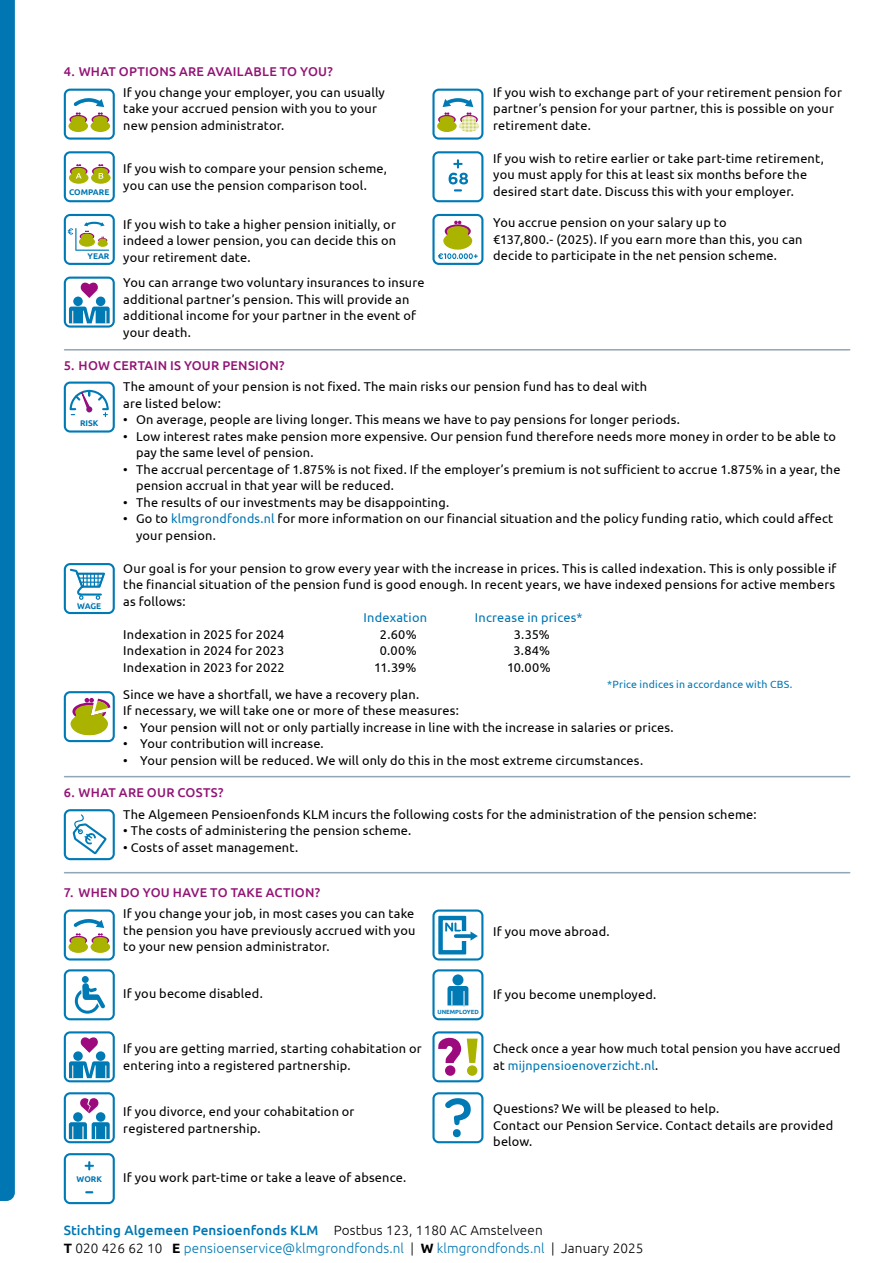
<style>
.page{position:relative;width:893px;height:1263px;background:#fff}
.page>*{position:absolute;margin:0;border:0;box-sizing:border-box;transform-origin:0 0}
.t1{font:300 13.5px/18px "Ubuntu";letter-spacing:.01em;color:#000}
.t2{font:12.75px/16.5px "Ubuntu";letter-spacing:.015em;color:#000}
.t3{font:500 12.75px "Ubuntu";letter-spacing:.02em;color:#931476}
.t4{font:12.75px "Ubuntu";letter-spacing:.015em;color:#0077b3}
.t5{font:10.5px "Ubuntu";letter-spacing:.02em;color:#0077b3}
.t6{font:700 8.25px "Ubuntu";color:#0077b3}
.t7{font:700 6px "Ubuntu";color:#0077b3}
.s1{color:#0077b3}
.s2{font-weight:500;color:#0077b3}
.s3{font-weight:700}
</style>
<div class="page">
<div style="left:0;top:0;width:15px;height:1201px;background:#0077b3"></div>
<svg style="left:64px;top:809px;width:51px;height:51px"></svg>
<svg style="left:64px;top:691px;width:51px;height:51px"></svg>
<hr style="left:65px;top:872px;width:785px;height:1px;background:#92a6b9">
<hr style="left:65px;top:776px;width:785px;height:1px;background:#92a6b9">
<hr style="left:65px;top:349px;width:785px;height:2px;background:#92a6b9">
<svg style="left:432px;top:89px;width:51px;height:51px"></svg>
<svg style="left:64px;top:277px;width:51px;height:51px"></svg>
<svg style="left:432px;top:151px;width:51px;height:51px"></svg>
<svg style="left:64px;top:89px;width:51px;height:51px"></svg>
<svg style="left:432px;top:214px;width:51px;height:51px"></svg>
<svg style="left:64px;top:151px;width:51px;height:51px"></svg>
<div style="left:68px;top:188px;width:43px;height:11px;background:#fff"></div>
<svg style="left:64px;top:381px;width:51px;height:52px"></svg>
<div style="left:68px;top:419px;width:43px;height:9px;background:#fff"></div>
<svg style="left:64px;top:214px;width:51px;height:51px"></svg>
<div style="left:71px;top:252px;width:38px;height:9px;background:#fff"></div>
<svg style="left:64px;top:563px;width:51px;height:51px"></svg>
<div style="left:68px;top:603px;width:43px;height:8px;background:#fff"></div>
<svg style="left:64px;top:909px;width:51px;height:51px"></svg>
<svg style="left:64px;top:1092px;width:51px;height:51px"></svg>
<svg style="left:64px;top:969px;width:51px;height:51px"></svg>
<svg style="left:64px;top:1031px;width:51px;height:51px"></svg>
<svg style="left:432px;top:909px;width:51px;height:51px"></svg>
<svg style="left:456px;top:934px;width:17px;height:4px"></svg>
<svg style="left:432px;top:1031px;width:51px;height:51px"></svg>
<svg style="left:432px;top:1092px;width:51px;height:51px"></svg>
<svg style="left:432px;top:969px;width:51px;height:51px"></svg>
<div style="left:436px;top:1009px;width:44px;height:6px;background:#fff"></div>
<svg style="left:64px;top:1153px;width:51px;height:51px"></svg>
<div style="left:68px;top:1175px;width:43px;height:9px;background:#fff"></div>
<p class="t3" style="left:64px;top:63px;width:271px">4. WHAT OPTIONS ARE AVAILABLE TO YOU?</p>
<p class="t2" style="left:123px;top:83px;width:263px">If you change your employer, you can usually take your accrued pension with you to your new pension administrator.</p>
<p class="t2" style="left:123px;top:160px;width:265px">If you wish to compare your pension scheme, you can use the pension comparison tool.</p>
<p class="t2" style="left:123px;top:215px;width:274px;text-align:justify">If you wish to take a higher pension initially, or indeed a lower pension, you can decide this on your retirement date.</p>
<p class="t2" style="left:123px;top:274px;width:303px">You can arrange two voluntary insurances to insure additional partner’s pension. This will provide an additional income for your partner in the event of your death.</p>
<p class="t6" style="left:69px;top:187px;width:42px">COMPARE</p>
<p class="t6" style="left:88px;top:251px;width:23px">YEAR</p>
<p class="t2" style="left:493px;top:83px;width:350px">If you wish to exchange part of your retirement pension for partner’s pension for your partner, this is possible on your retirement date.</p>
<p class="t2" style="left:493px;top:149px;width:332px">If you wish to retire earlier or take part-time retirement, you must apply for this at least six months before the desired start date. Discuss this with your employer.</p>
<p class="t2" style="left:493px;top:214px;width:311px">You accrue pension on your salary up to<br>€137,800.- (2025). If you earn more than this, you can decide to participate in the net pension scheme.</p>
<p class="t3" style="left:64px;top:358px;width:222px">5. HOW CERTAIN IS YOUR PENSION?</p>
<p class="t2" style="left:123px;top:378px;width:525px">The amount of your pension is not fixed. The main risks our pension fund has to deal with are listed below:</p>
<p class="t2" style="left:123px;top:411px;width:558px">• On average, people are living longer. This means we have to pay pensions for longer periods.</p>
<p class="t2" style="left:136px;top:427px;width:701px;text-indent:-13px">• Low interest rates make pension more expensive. Our pension fund therefore needs more money in order to be able to pay the same level of pension.</p>
<p class="t2" style="left:136px;top:460px;width:706px;text-indent:-13px">• The accrual percentage of 1.875% is not fixed. If the employer’s premium is not sufficient to accrue 1.875% in a year, the pension accrual in that year will be reduced.</p>
<p class="t2" style="left:123px;top:493px;width:327px">• The results of our investments may be disappointing.</p>
<p class="t2" style="left:136px;top:510px;width:699px;text-indent:-13px">• Go to <span class="s1">klmgrondfonds.nl</span> for more information on our financial situation and the policy funding ratio, which could affect your pension.</p>
<p class="t2" style="left:123px;top:559px;width:715px;text-align:justify">Our goal is for your pension to grow every year with the increase in prices. This is called indexation. This is only possible if the financial situation of the pension fund is good enough. In recent years, we have indexed pensions for active members as follows:</p>
<p class="t4" style="left:364px;top:610px;width:65px">Indexation</p>
<p class="t4" style="left:475px;top:610px;width:109px">Increase in prices*</p>
<p class="t2" style="left:123px;top:625px;width:163px">Indexation in 2025 for 2024</p>
<p class="t2" style="left:380px;top:625px;width:38px">2.60%</p>
<p class="t2" style="left:514px;top:625px;width:38px">3.35%</p>
<p class="t2" style="left:123px;top:642px;width:163px">Indexation in 2024 for 2023</p>
<p class="t2" style="left:380px;top:642px;width:38px">0.00%</p>
<p class="t2" style="left:514px;top:642px;width:38px">3.84%</p>
<p class="t2" style="left:123px;top:658px;width:163px">Indexation in 2023 for 2022</p>
<p class="t2" style="left:374px;top:658px;width:44px">11.39%</p>
<p class="t2" style="left:507px;top:658px;width:45px">10.00%</p>
<p class="t5" style="left:607px;top:678px;width:187px">*Price indices in accordance with CBS.</p>
<p class="t2" style="left:123px;top:685px;width:337px">Since we have a shortfall, we have a recovery plan.<br>If necessary, we will take one or more of these measures:</p>
<p class="t2" style="left:123px;top:718px;width:552px">• Your pension will not or only partially increase in line with the increase in salaries or prices.</p>
<p class="t2" style="left:123px;top:735px;width:202px">• Your contribution will increase.</p>
<p class="t2" style="left:123px;top:751px;width:521px">• Your pension will be reduced. We will only do this in the most extreme circumstances.</p>
<p class="t6" style="left:80px;top:418px;width:20px">RISK</p>
<p class="t6" style="left:77px;top:601px;width:26px">WAGE</p>
<p class="t3" style="left:64px;top:785px;width:161px">6. WHAT ARE OUR COSTS?</p>
<p class="t2" style="left:123px;top:805px;width:635px">The Algemeen Pensioenfonds KLM incurs the following costs for the administration of the pension scheme:</p>
<p class="t2" style="left:123px;top:822px;width:289px">• The costs of administering the pension scheme.</p>
<p class="t2" style="left:123px;top:838px;width:176px">• Costs of asset management.</p>
<p class="t3" style="left:64px;top:885px;width:258px">7. WHEN DO YOU HAVE TO TAKE ACTION?</p>
<p class="t2" style="left:123px;top:905px;width:294px;text-align:justify">If you change your job, in most cases you can take the pension you have previously accrued with you to your new pension administrator.</p>
<p class="t2" style="left:123px;top:985px;width:141px">If you become disabled.</p>
<p class="t6" style="left:77px;top:1174px;width:27px">WORK</p>
<p class="t2" style="left:123px;top:1040px;width:300px">If you are getting married, starting cohabitation or entering into a registered partnership.</p>
<p class="t2" style="left:123px;top:1103px;width:233px">If you divorce, end your cohabitation or registered partnership.</p>
<p class="t2" style="left:123px;top:1169px;width:284px">If you work part-time or take a leave of absence.</p>
<p class="t2" style="left:493px;top:923px;width:118px">If you move abroad.</p>
<p class="t7" style="left:437px;top:1008px;width:43px">UNEMPLOYED</p>
<p class="t2" style="left:493px;top:986px;width:165px">If you become unemployed.</p>
<p class="t2" style="left:493px;top:1040px;width:349px">Check once a year how much total pension you have accrued at <span class="s1">mijnpensioenoverzicht.nl</span>.</p>
<p class="t2" style="left:493px;top:1100px;width:342px">Questions? We will be pleased to help.<br>Contact our Pension Service. Contact details are provided below.</p>
<p class="t1" style="left:64px;top:1221px;width:581px"><span class="s2">Stichting Algemeen Pensioenfonds KLM</span> Postbus 123, 1180 AC Amstelveen<br><span class="s3">T</span> 020 426 62 10 <span class="s3">E</span> <span class="s1">pensioenservice@klmgrondfonds.nl</span> | <span class="s3">W</span> <span class="s1">klmgrondfonds.nl</span> | January 2025</p>
</div>
